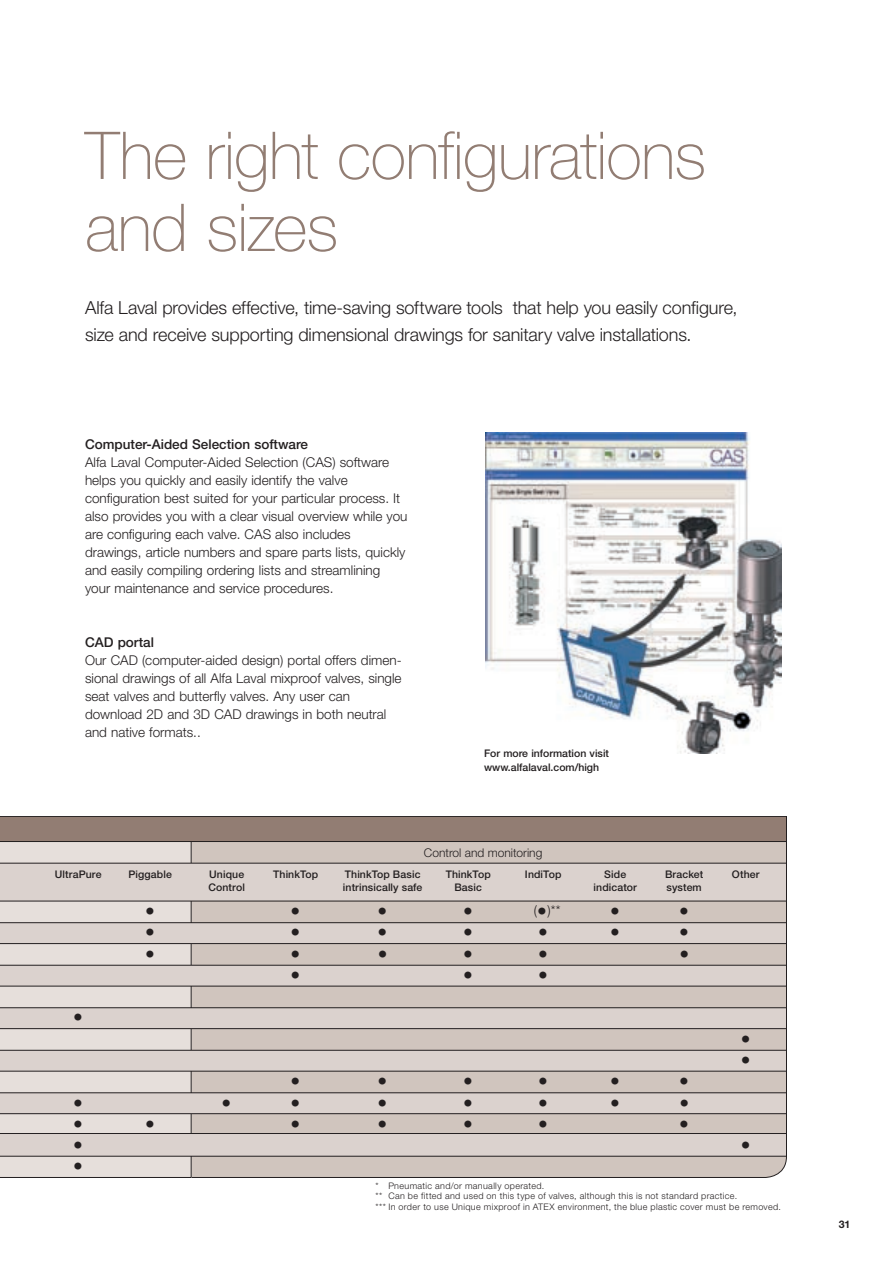
<style>
.page{position:relative;width:893px;height:1263px;background:#fff}
.page>*{position:absolute;margin:0;border:0;box-sizing:border-box;transform-origin:0 0}
.t1{font:100 66px/72px "Helvetica Neue LT Std";letter-spacing:-.015em;color:#927d73}
.t2{font:300 19.5px/21.3px "Helvetica Neue LT Std";color:#231f20}
.t3{font:300 18px/27px "Helvetica Neue LT Std";letter-spacing:-.005em;color:#231f20}
.t4{font:300 13.5px/18px "Helvetica Neue LT Std";color:#231f20}
.t5{font:500 13.5px "Helvetica Neue LT Std";color:#231f20}
.t6{font:300 12px "Helvetica Neue LT Std";color:#231f20}
.t7{font:500 10.5px/14.2px "Helvetica Neue LT Std";letter-spacing:.01em;color:#231f20}
.t8{font:700 10.5px "Helvetica Neue LT Std";color:#231f20}
.t9{font:300 9px/10.5px "Helvetica Neue LT Std";letter-spacing:.04em;color:#231f20}
.s1{font-size:19.5px}
</style>
<div class="page">
<img style="left:486px;top:432px;width:296px;height:321px">
<svg style="left:191px;top:842px;width:596px;height:336px"></svg>
<svg style="left:0;top:842px;width:191px;height:336px"></svg>
<div style="left:0;top:863px;width:787px;height:38px;background:#dbd2ce"></div>
<svg style="left:0;top:922px;width:787px;height:22px"></svg>
<svg style="left:0;top:965px;width:787px;height:21px"></svg>
<svg style="left:0;top:1007px;width:787px;height:22px"></svg>
<svg style="left:0;top:1050px;width:787px;height:21px"></svg>
<svg style="left:0;top:1092px;width:787px;height:22px"></svg>
<svg style="left:0;top:1133px;width:787px;height:23px"></svg>
<svg style="left:0;top:816px;width:787px;height:26px"></svg>
<h1 class="t1" style="left:85px;top:119px;width:623px">The right configurations and sizes</h1>
<h3 class="t3" style="left:85px;top:294px;width:654px">Alfa Laval provides effective, time-saving software tools that help you easily configure, size and receive supporting dimensional drawings for sanitary valve installations.</h3>
<p class="t5" style="left:85px;top:436px;width:225px">Computer-Aided Selection software</p>
<p class="t4" style="left:85px;top:453px;width:324px">Alfa Laval Computer-Aided Selection (CAS) software helps you quickly and easily identify the valve configuration best suited for your particular process. It also provides you with a clear visual overview while you are configuring each valve. CAS also includes drawings, article numbers and spare parts lists, quickly and easily compiling ordering lists and streamlining your maintenance and service procedures.</p>
<p class="t5" style="left:85px;top:634px;width:70px">CAD portal</p>
<p class="t4" style="left:85px;top:651px;width:318px">Our CAD (computer-aided design) portal offers dimen&shy;sional drawings of all Alfa Laval mixproof valves, single seat valves and butterfly valves. Any user can download 2D and 3D CAD drawings in both neutral and native formats..</p>
<p class="t7" style="left:484px;top:746px;width:126px">For more information visit www.alfalaval.com/high</p>
<p class="t6" style="left:424px;top:845px;width:120px">Control and monitoring</p>
<p class="t7" style="left:55px;top:867px;width:48px">UltraPure</p>
<p class="t7" style="left:129px;top:867px;width:45px">Piggable</p>
<p class="t7" style="left:209px;top:867px;width:36px">Unique</p>
<p class="t7" style="left:273px;top:867px;width:47px">ThinkTop</p>
<p class="t7" style="left:345px;top:867px;width:77px">ThinkTop Basic</p>
<p class="t7" style="left:446px;top:867px;width:47px">ThinkTop</p>
<p class="t7" style="left:525px;top:867px;width:38px">IndiTop</p>
<p class="t7" style="left:604px;top:867px;width:23px">Side</p>
<p class="t7" style="left:665px;top:867px;width:40px">Bracket</p>
<p class="t7" style="left:732px;top:867px;width:29px">Other</p>
<p class="t7" style="left:208px;top:880px;width:38px">Control</p>
<p class="t7" style="left:343px;top:880px;width:81px">intrinsically safe</p>
<p class="t7" style="left:454px;top:880px;width:29px">Basic</p>
<p class="t7" style="left:594px;top:880px;width:45px">indicator</p>
<p class="t7" style="left:667px;top:880px;width:37px">system</p>
<h2 class="t2" style="left:145px;top:900px;width:11px">•</h2>
<h2 class="t2" style="left:291px;top:900px;width:11px">•</h2>
<h2 class="t2" style="left:378px;top:900px;width:11px">•</h2>
<h2 class="t2" style="left:463px;top:900px;width:11px">•</h2>
<p class="t4" style="left:534px;top:901px;width:28px">(<span class="s1">•</span>)**</p>
<h2 class="t2" style="left:610px;top:900px;width:11px">•</h2>
<h2 class="t2" style="left:679px;top:900px;width:11px">•</h2>
<h2 class="t2" style="left:145px;top:921px;width:11px">•</h2>
<h2 class="t2" style="left:291px;top:921px;width:11px">•</h2>
<h2 class="t2" style="left:378px;top:921px;width:11px">•</h2>
<h2 class="t2" style="left:463px;top:921px;width:11px">•</h2>
<h2 class="t2" style="left:538px;top:921px;width:11px">•</h2>
<h2 class="t2" style="left:610px;top:921px;width:11px">•</h2>
<h2 class="t2" style="left:679px;top:921px;width:11px">•</h2>
<h2 class="t2" style="left:145px;top:943px;width:11px">•</h2>
<h2 class="t2" style="left:291px;top:943px;width:11px">•</h2>
<h2 class="t2" style="left:378px;top:943px;width:11px">•</h2>
<h2 class="t2" style="left:463px;top:943px;width:11px">•</h2>
<h2 class="t2" style="left:538px;top:943px;width:11px">•</h2>
<h2 class="t2" style="left:679px;top:943px;width:11px">•</h2>
<h2 class="t2" style="left:291px;top:964px;width:11px">•</h2>
<h2 class="t2" style="left:463px;top:964px;width:11px">•</h2>
<h2 class="t2" style="left:538px;top:964px;width:11px">•</h2>
<h2 class="t2" style="left:73px;top:1006px;width:11px">•</h2>
<h2 class="t2" style="left:741px;top:1028px;width:11px">• •</h2>
<h2 class="t2" style="left:291px;top:1070px;width:11px">•</h2>
<h2 class="t2" style="left:378px;top:1070px;width:11px">•</h2>
<h2 class="t2" style="left:463px;top:1070px;width:11px">•</h2>
<h2 class="t2" style="left:538px;top:1070px;width:11px">•</h2>
<h2 class="t2" style="left:610px;top:1070px;width:11px">•</h2>
<h2 class="t2" style="left:679px;top:1070px;width:11px">•</h2>
<h2 class="t2" style="left:73px;top:1091px;width:11px">•</h2>
<h2 class="t2" style="left:222px;top:1091px;width:11px">•</h2>
<h2 class="t2" style="left:291px;top:1091px;width:11px">•</h2>
<h2 class="t2" style="left:378px;top:1091px;width:11px">•</h2>
<h2 class="t2" style="left:463px;top:1091px;width:11px">•</h2>
<h2 class="t2" style="left:538px;top:1091px;width:11px">•</h2>
<h2 class="t2" style="left:610px;top:1091px;width:11px">•</h2>
<h2 class="t2" style="left:679px;top:1091px;width:11px">•</h2>
<h2 class="t2" style="left:73px;top:1113px;width:11px">•</h2>
<h2 class="t2" style="left:145px;top:1113px;width:11px">•</h2>
<h2 class="t2" style="left:291px;top:1113px;width:11px">•</h2>
<h2 class="t2" style="left:378px;top:1113px;width:11px">•</h2>
<h2 class="t2" style="left:463px;top:1113px;width:11px">•</h2>
<h2 class="t2" style="left:538px;top:1113px;width:11px">•</h2>
<h2 class="t2" style="left:679px;top:1113px;width:11px">•</h2>
<h2 class="t2" style="left:73px;top:1134px;width:11px">•</h2>
<h2 class="t2" style="left:741px;top:1134px;width:11px">•</h2>
<h2 class="t2" style="left:73px;top:1155px;width:11px">•</h2>
<p class="t9" style="left:376px;top:1180px;width:407px">* Pneumatic and/or manually operated.<br>** Can be fitted and used on this type of valves, although this is not standard practice.<br>*** In order to use Unique mixproof in ATEX environment, the blue plastic cover must be removed.</p>
<p class="t8" style="left:839px;top:1218px;width:13px">31</p>
</div>
